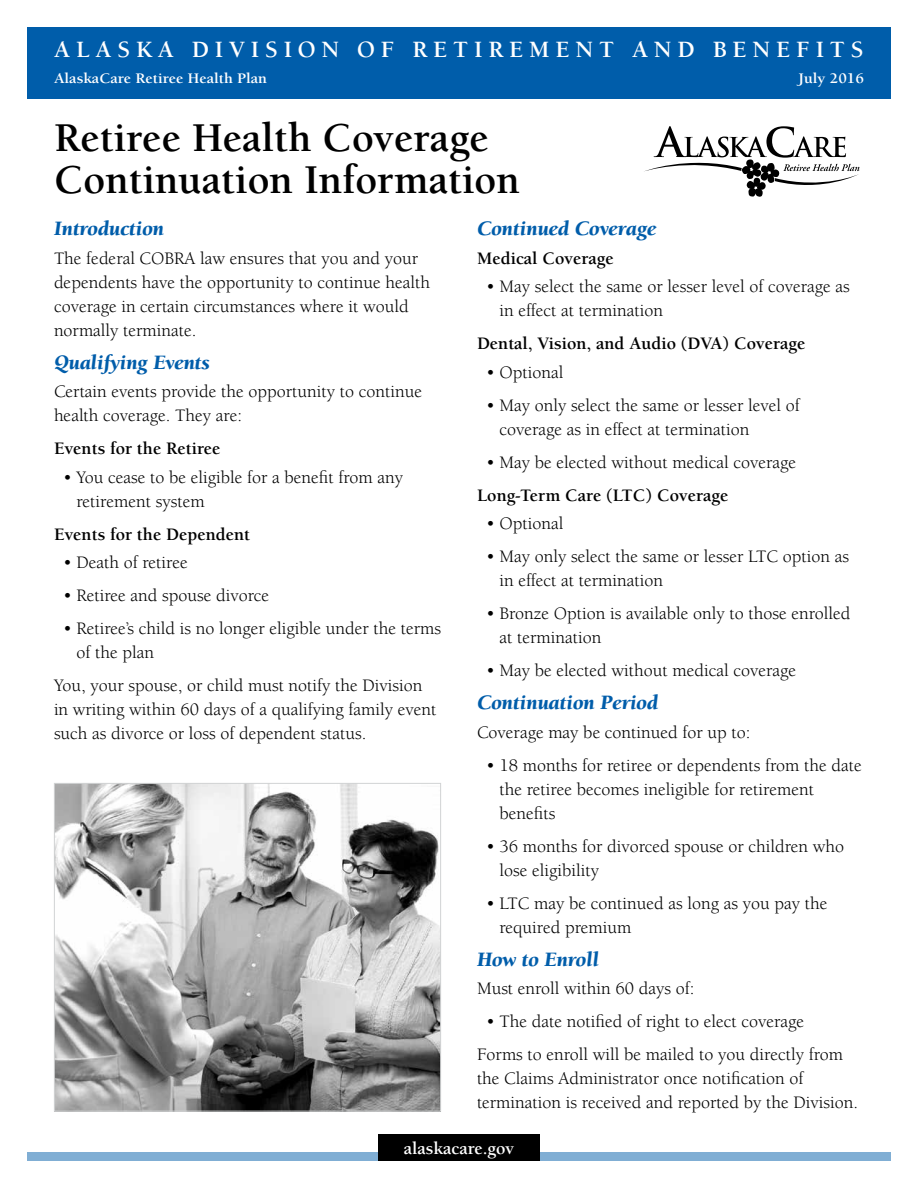
<style>
.page{position:relative;width:918px;height:1188px;background:#fff}
.page>*{position:absolute;margin:0;border:0;box-sizing:border-box;transform-origin:0 0}
.t1{font:700 42px/42px "Berkeley Std";color:#000}
.t2{font:700 24px "Berkeley Std";letter-spacing:.24em;color:#fff}
.t3{font:italic 900 21px "Berkeley Std";color:#005daa}
.t4{font:18px/24px "Berkeley Std";color:#000}
.t5{font:700 18px "Berkeley Std";color:#000}
.t6{font:700 18px "Berkeley Std";color:#fff}
.t7{font:700 15px "Berkeley Std";color:#fff;scale:1.06 1}
</style>
<div class="page">
<div style="left:27px;top:27px;width:864px;height:72px;background:#005daa"></div>
<div style="left:27px;top:1152px;width:864px;height:9px;background:#80aed4"></div>
<div style="left:378px;top:1134px;width:162px;height:27px;background:#000"></div>
<svg style="left:644px;top:126px;width:215px;height:71px"></svg>
<img style="left:56px;top:785px;width:383px;height:325px">
<div style="left:54px;top:783px;width:387px;height:329px;border:1px solid #d1d3d4"></div>
<h2 class="t2" style="left:54px;top:37px;width:811px">ALASKA DIVISION OF RETIREMENT AND BENEFITS</h2>
<p class="t7" style="left:54px;top:70px;width:202px">AlaskaCare Retiree Health Plan</p>
<p class="t7" style="left:798px;top:70px;width:63px">July 2016</p>
<h1 class="t1" style="left:54px;top:118px;width:467px">Retiree Health Coverage<br>Continuation Information</h1>
<p class="t3" style="left:477px;top:218px;width:181px">Continued Coverage</p>
<p class="t5" style="left:477px;top:249px;width:138px">Medical Coverage</p>
<p class="t4" style="left:500px;top:275px;width:352px;text-indent:-14px">• May select the same or lesser level of coverage as in effect at termination</p>
<p class="t5" style="left:477px;top:334px;width:330px">Dental, Vision, and Audio (DVA) Coverage</p>
<p class="t4" style="left:486px;top:360px;width:79px">• Optional</p>
<p class="t4" style="left:500px;top:393px;width:302px;text-indent:-14px">• May only select the same or lesser level of coverage as in effect at termination</p>
<p class="t4" style="left:486px;top:450px;width:312px">• May be elected without medical coverage</p>
<p class="t5" style="left:477px;top:486px;width:253px">Long-Term Care (LTC) Coverage</p>
<p class="t4" style="left:486px;top:512px;width:79px">• Optional</p>
<p class="t4" style="left:500px;top:545px;width:351px;text-indent:-14px">• May only select the same or lesser LTC option as in effect at termination</p>
<p class="t4" style="left:500px;top:602px;width:352px;text-indent:-14px">• Bronze Option is available only to those enrolled at termination</p>
<p class="t4" style="left:486px;top:659px;width:312px">• May be elected without medical coverage</p>
<p class="t3" style="left:477px;top:692px;width:183px">Continuation Period</p>
<p class="t4" style="left:477px;top:720px;width:275px">Coverage may be continued for up to:</p>
<p class="t4" style="left:500px;top:753px;width:364px;text-indent:-14px">• 18 months for retiree or dependents from the date the retiree becomes ineligible for retirement benefits</p>
<p class="t4" style="left:500px;top:834px;width:346px;text-indent:-14px">• 36 months for divorced spouse or children who lose eligibility</p>
<p class="t4" style="left:500px;top:891px;width:330px;text-indent:-14px">• LTC may be continued as long as you pay the required premium</p>
<p class="t3" style="left:477px;top:948px;width:123px">How to Enroll</p>
<p class="t4" style="left:477px;top:977px;width:219px">Must enroll within 60 days of:</p>
<p class="t4" style="left:477px;top:1005px;width:368px;line-height:33px;text-indent:9px">• The date notified of right to elect coverage<br>Forms to enroll will be mailed to you directly from</p>
<p class="t4" style="left:477px;top:1067px;width:383px">the Claims Administrator once notification of termination is received and reported by the Division.</p>
<p class="t3" style="left:54px;top:218px;width:112px">Introduction</p>
<p class="t4" style="left:54px;top:246px;width:378px">The federal COBRA law ensures that you and your dependents have the opportunity to continue health coverage in certain circumstances where it would normally terminate.</p>
<p class="t3" style="left:54px;top:351px;width:158px">Qualifying Events</p>
<p class="t4" style="left:54px;top:380px;width:370px">Certain events provide the opportunity to continue health coverage. They are:</p>
<p class="t5" style="left:54px;top:439px;width:168px">Events for the Retiree</p>
<p class="t4" style="left:76px;top:465px;width:328px;text-indent:-14px">• You cease to be eligible for a benefit from any retirement system</p>
<p class="t5" style="left:54px;top:525px;width:198px">Events for the Dependent</p>
<p class="t4" style="left:63px;top:551px;width:126px">• Death of retiree</p>
<p class="t4" style="left:63px;top:584px;width:208px">• Retiree and spouse divorce</p>
<p class="t4" style="left:76px;top:617px;width:366px;text-indent:-14px">• Retiree’s child is no longer eligible under the terms of the plan</p>
<p class="t4" style="left:54px;top:674px;width:384px">You, your spouse, or child must notify the Division in writing within 60 days of a qualifying family event such as divorce or loss of dependent status.</p>
<p class="t6" style="left:404px;top:1139px;width:112px">alaskacare.gov</p>
</div>
